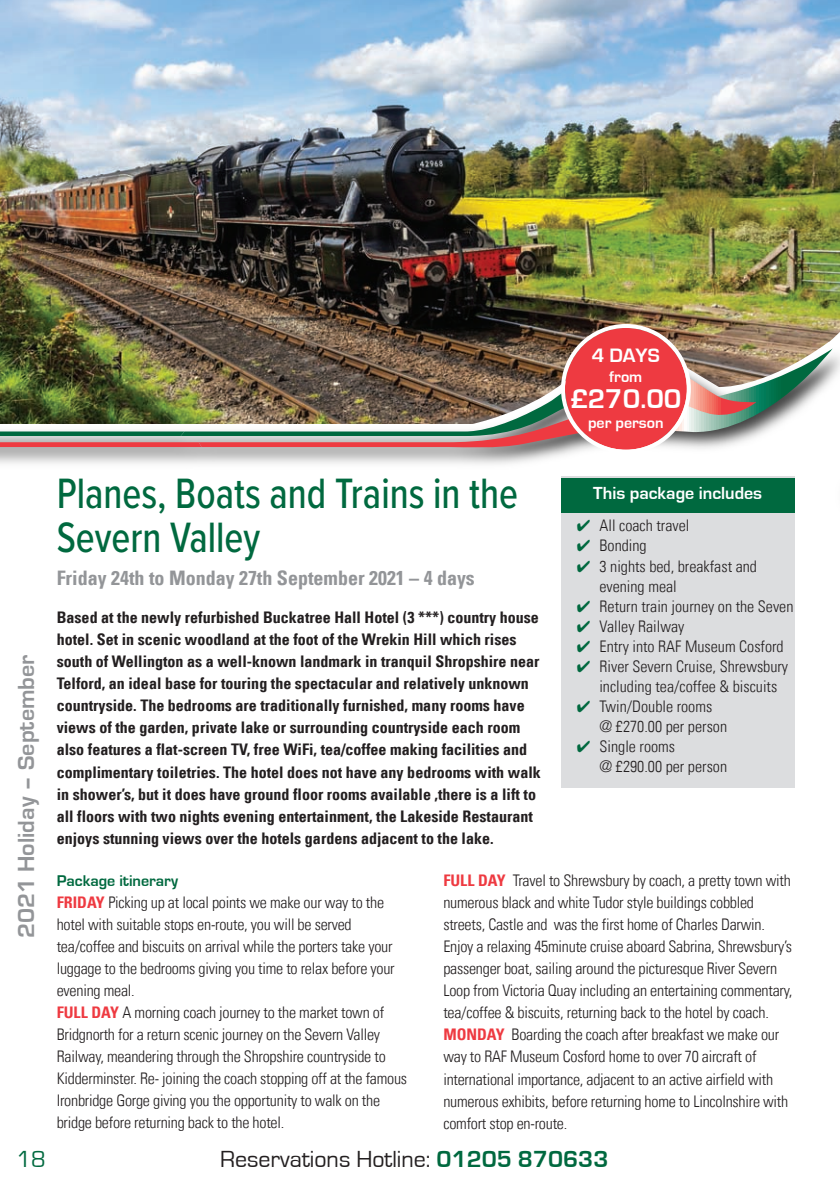
<style>
.page{position:relative;width:840px;height:1191px;background:#fff}
.page>*{position:absolute;margin:0;border:0;box-sizing:border-box;transform-origin:0 0}
.t1{font:500 44px/44px "Proxima Nova Cond";color:#00693f;scale:.91 1}
.t2{font:700 28px "Eurostile";color:#fff}
.t3{font:24px "Eurostile";color:#231f20}
.t4{font:700 24px "Eurostile";color:#939598}
.t5{font:24px "Eurostile";color:#00693f}
.t6{font:700 condensed 20px "Univers LT";color:#939598}
.t7{font:700 20px "Eurostile";color:#fff}
.t8{font:700 18px "Eurostile";color:#fff}
.t9{font:300 condensed 16px/22px "Univers LT";letter-spacing:-.015em;color:#231f20}
.t10{font:700 condensed 16px/22px "Univers LT";color:#231f20}
.t11{font:700 16px "Eurostile";color:#00693f}
.t12{font:700 16px "Eurostile";color:#fff}
.s1{font-weight:700;color:#ee3a41}
.s2{color:#00693f}
.s3{font-weight:700;color:#00693f}
</style>
<div class="page">
<img style="left:0;top:0;width:839px;height:330px">
<img style="left:0;top:330px;width:839px;height:9px">
<img style="left:0;top:339px;width:833px;height:125px">
<svg style="left:199px;top:348px;width:622px;height:99px"></svg>
<img style="left:180px;top:357px;width:575px;height:79px">
<svg style="left:0;top:442px;width:201px;height:5px"></svg>
<svg style="left:0;top:431px;width:184px;height:5px"></svg>
<svg style="left:821px;top:344px;width:18px;height:120px"></svg>
<img style="left:831px;top:387px;width:8px;height:77px">
<svg style="left:560px;top:324px;width:130px;height:130px;background:#dd5d60"></svg>
<div style="left:560px;top:477px;width:234px;height:311px;background:#dcdddf"></div>
<div style="left:560px;top:478px;width:234px;height:34px;background:#00693f"></div>
<p class="t7" style="left:591px;top:346px;width:69px">4 DAYS</p>
<p class="t12" style="left:609px;top:369px;width:35px">from</p>
<p class="t2" style="left:569px;top:385px;width:113px">£270.00</p>
<p class="t12" style="left:587px;top:415px;width:77px">per person</p>
<p class="t4" style="left:15px;top:938px;width:285px;rotate:-90deg">2021 Holiday – September</p>
<p class="t5" style="left:16px;top:1148px;width:31px">18</p>
<p class="t1" style="left:57px;top:476px;width:508px">Planes, Boats and Trains in the<br>Severn Valley</p>
<p class="t6" style="left:57px;top:566px;width:419px">Friday 24th to Monday 27th September 2021 – 4 days</p>
<p class="t10" style="left:57px;top:606px;width:485px">Based at the newly refurbished Buckatree Hall Hotel (3 ***) country house hotel. Set in scenic woodland at the foot of the Wrekin Hill which rises south of Wellington as a well-known landmark in tranquil Shropshire near Telford, an ideal base for touring the spectacular and relatively unknown countryside. The bedrooms are traditionally furnished, many rooms have views of the garden, private lake or surrounding countryside each room also features a flat-screen TV, free WiFi, tea/coffee making facilities and complimentary toiletries. The hotel does not have any bedrooms with walk in shower’s, but it does have ground floor rooms available ,there is a lift to all floors with two nights evening entertainment, the Lakeside Restaurant enjoys stunning views over the hotels gardens adjacent to the lake.</p>
<p class="t11" style="left:57px;top:872px;width:123px">Package itinerary</p>
<p class="t9" style="left:57px;top:891px;width:339px"><span class="s1">FRIDAY</span> Picking up at local points we make our way to the hotel with suitable stops en-route, you will be served tea/coffee and biscuits on arrival while the porters take your luggage to the bedrooms giving you time to relax before your evening meal.</p>
<p class="t9" style="left:57px;top:1001px;width:352px"><span class="s1">FULL DAY</span> A morning coach journey to the market town of Bridgnorth for a return scenic journey on the Severn Valley Railway, meandering through the Shropshire countryside to Kidderminster. Re- joining the coach stopping off at the famous Ironbridge Gorge giving you the opportunity to walk on the bridge before returning back to the hotel.</p>
<p class="t8" style="left:593px;top:485px;width:170px">This package includes</p>
<p class="t9" style="left:576px;top:515px;width:114px"><span class="s2">✔</span> All coach travel</p>
<p class="t9" style="left:576px;top:535px;width:71px"><span class="s2">✔</span> Bonding</p>
<p class="t9" style="left:599px;top:556px;width:159px;line-height:20px;text-indent:-23px"><span class="s2">✔</span> 3 nights bed, breakfast and evening meal</p>
<p class="t9" style="left:576px;top:595px;width:218px"><span class="s2">✔</span> Return train journey on the Seven</p>
<p class="t9" style="left:576px;top:615px;width:109px"><span class="s2">✔</span> Valley Railway</p>
<p class="t9" style="left:576px;top:635px;width:208px"><span class="s2">✔</span> Entry into RAF Museum Cosford</p>
<p class="t9" style="left:599px;top:656px;width:190px;line-height:20px;text-indent:-23px"><span class="s2">✔</span> River Severn Cruise, Shrewsbury including tea/coffee &amp; biscuits</p>
<p class="t9" style="left:599px;top:696px;width:129px;line-height:20px;text-indent:-23px"><span class="s2">✔</span> Twin/Double rooms @ £270.00 per person</p>
<p class="t9" style="left:599px;top:736px;width:129px;line-height:20px;text-indent:-23px"><span class="s2">✔</span> Single rooms<br>@ £290.00 per person</p>
<p class="t9" style="left:443px;top:869px;width:350px"><span class="s1">FULL DAY</span> Travel to Shrewsbury by coach, a pretty town with numerous black and white Tudor style buildings cobbled streets, Castle and was the first home of Charles Darwin.<br>Enjoy a relaxing 45minute cruise aboard Sabrina, Shrewsbury’s passenger boat, sailing around the picturesque River Severn Loop from Victoria Quay including an entertaining commentary, tea/coffee &amp; biscuits, returning back to the hotel by coach.</p>
<p class="t9" style="left:443px;top:1023px;width:346px"><span class="s1">MONDAY</span> Boarding the coach after breakfast we make our way to RAF Museum Cosford home to over 70 aircraft of international importance, adjacent to an active airfield with numerous exhibits, before returning home to Lincolnshire with comfort stop en-route.</p>
<p class="t3" style="left:220px;top:1148px;width:389px">Reservations Hotline: <span class="s3">01205 870633</span></p>
</div>
